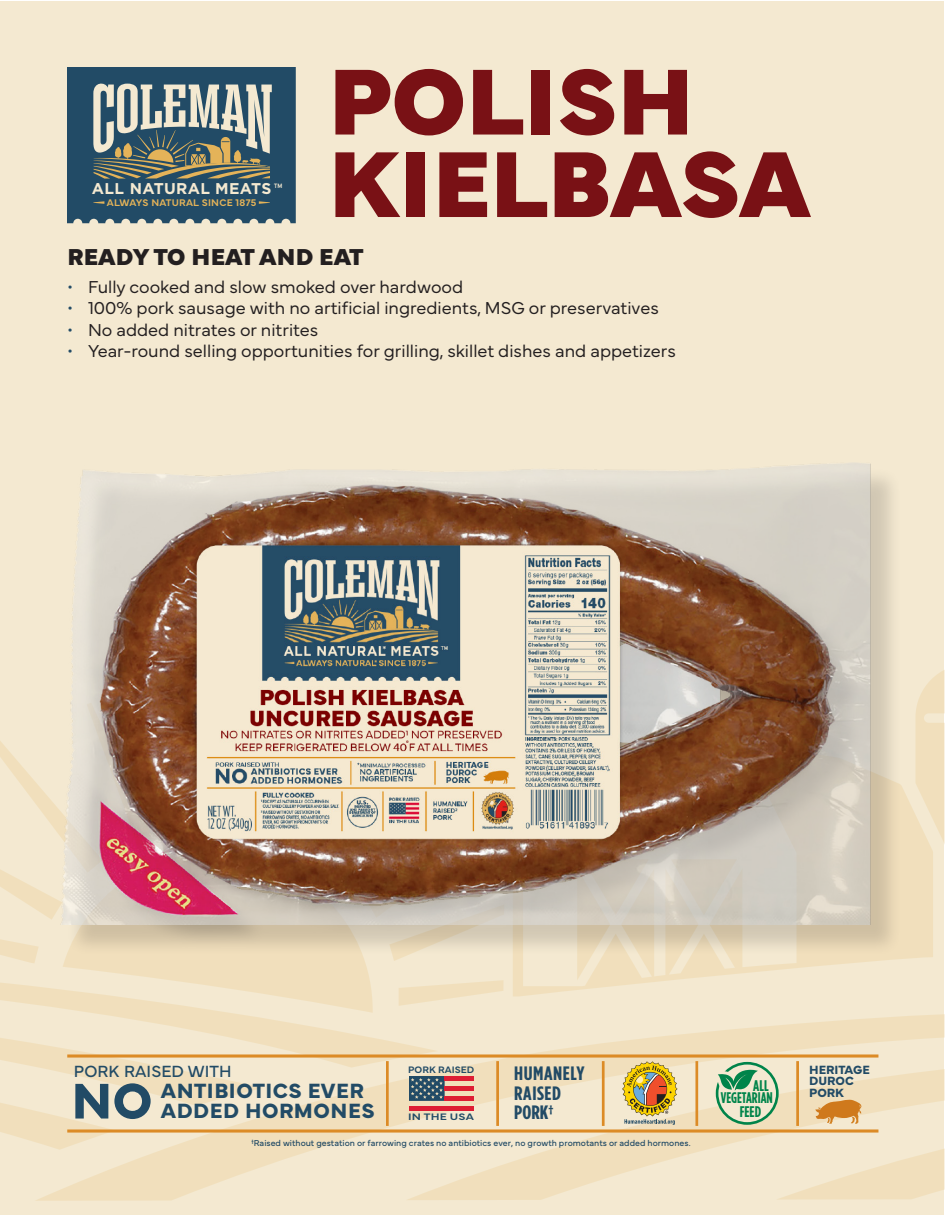
<style>
.page{position:relative;width:945px;height:1215px;background:#fff}
.page>*{position:absolute;margin:0;border:0;box-sizing:border-box;transform-origin:0 0}
.t1{font:900 97.5px "Mundial";color:#791115}
.t2{font:700 52.2px "Mundial";color:#224b66}
.t3{font:900 24px "Mundial";letter-spacing:.01em;color:#231f20}
.t4{font:700 21.45px "Mundial";letter-spacing:.025em;color:#224b66}
.t5{font:700 19.35px/19.4px "Gotham Condensed";letter-spacing:.025em;color:#224b66;scale:1.1 1}
.t6{font:300 18px "Mundial";color:#231f20}
.t7{font:16.95px "Mundial";letter-spacing:.005em;color:#224b66}
.t8{font:700 15.6px "Gotham";letter-spacing:.025em;color:#f4e9d1}
.t9{font:700 15.45px "Gotham Condensed";color:#00844a;scale:.95 1}
.t10{font:700 15.45px "Gotham Condensed";color:#00844a}
.t11{font:700 12.45px/11.4px "Mundial";color:#224b66}
.t12{font:600 10.05px "Mundial";letter-spacing:.025em;color:#e4b359}
.t13{font:600 9.75px "Mundial";letter-spacing:.005em;color:#224b66}
.t14{font:600 9.75px "Mundial";letter-spacing:.005em;color:#224b66;scale:1.2 1}
.t15{font:8.85px "Mundial";color:#224b66}
.t16{font:600 6.6px "Mundial";color:#f4e9d1;scale:.85 1}
.s1{color:#224b66}
.s2{font-family:"Gotham Condensed";font-weight:700}
</style>
<div class="page">
<div style="left:1px;top:1px;width:943px;height:1213px;background:#f4e9d1"></div>
<svg style="left:901px;top:670px;width:44px;height:284px;fill:#f1dfbc"></svg>
<svg style="left:0;top:678px;width:53px;height:276px"></svg>
<svg style="left:0;top:954px;width:945px;height:248px"></svg>
<div style="left:66px;top:467px;width:835px;height:489px;background:#231f20;opacity:.33"></div>
<img style="left:53px;top:463px;width:829px;height:462px">
<svg style="left:68px;top:68px;width:228px;height:155px;background:#536d77"></svg>
<hr style="left:386px;top:1061px;width:3px;height:65px;background:#dc8b26">
<hr style="left:496px;top:1061px;width:3px;height:65px;background:#dc8b26">
<hr style="left:602px;top:1061px;width:3px;height:65px;background:#dc8b26">
<hr style="left:695px;top:1061px;width:3px;height:65px;background:#dc8b26">
<hr style="left:796px;top:1061px;width:3px;height:65px;background:#dc8b26">
<svg style="left:67px;top:1054px;width:811px;height:4px;background:#e19f4b"></svg>
<svg style="left:67px;top:1129px;width:811px;height:4px;background:#e19f4a"></svg>
<svg style="left:409px;top:1076px;width:36px;height:25px"></svg>
<div style="left:445px;top:1076px;width:29px;height:5px;background:#de1d34"></div>
<div style="left:445px;top:1086px;width:29px;height:5px;background:#de1d34"></div>
<div style="left:445px;top:1096px;width:29px;height:5px;background:#de1d34"></div>
<div style="left:409px;top:1106px;width:65px;height:5px;background:#de1d34"></div>
<svg style="left:622px;top:1061px;width:55px;height:64px"></svg>
<svg style="left:815px;top:1100px;width:46px;height:24px"></svg>
<svg style="left:715px;top:1062px;width:64px;height:63px"></svg>
<p class="t8" style="left:92px;top:178px;width:181px">ALL NATURAL MEATS</p>
<p class="t12" style="left:107px;top:195px;width:151px">ALWAYS NATURAL SINCE 1875</p>
<p class="t16" style="left:274px;top:180px;width:11px">TM</p>
<h1 class="t1" style="left:328px;top:25px;width:367px">POLISH</h1>
<h1 class="t1" style="left:328px;top:108px;width:483px">KIELBASA</h1>
<h3 class="t3" style="left:68px;top:238px;width:297px">READY TO HEAT AND EAT</h3>
<p class="t6" style="left:68px;top:272px;width:397px"><span class="s1">•</span> Fully cooked and slow smoked over hardwood</p>
<p class="t6" style="left:68px;top:294px;width:593px"><span class="s1">•</span> 100% pork sausage with no artificial ingredients, MSG or preservatives</p>
<p class="t6" style="left:68px;top:316px;width:252px"><span class="s1">•</span> No added nitrates or nitrites</p>
<p class="t6" style="left:68px;top:337px;width:610px"><span class="s1">•</span> Year-round selling opportunities for grilling, skillet dishes and appetizers</p>
<p class="t7" style="left:74px;top:1058px;width:159px">PORK RAISED WITH</p>
<p class="t5" style="left:514px;top:1064px;width:65px">HUMANELY<br>RAISED<br>PORK†</p>
<p class="t11" style="left:809px;top:1063px;width:62px">HERITAGE<br>DUROC<br>PORK</p>
<p class="t13" style="left:408px;top:1062px;width:68px">PORK RAISED</p>
<p class="t10" style="left:753px;top:1076px;width:17px">ALL</p>
<p class="t9" style="left:721px;top:1089px;width:56px">VEGETARIAN</p>
<p class="t10" style="left:740px;top:1103px;width:23px">FEED</p>
<h2 class="t2" style="left:71px;top:1060px;width:83px">NO</h2>
<p class="t4" style="left:161px;top:1074px;width:204px">ANTIBIOTICS EVER</p>
<p class="t4" style="left:161px;top:1094px;width:215px">ADDED HORMONES</p>
<p class="t14" style="left:408px;top:1110px;width:56px">IN THE USA</p>
<p class="t15" style="left:251px;top:1136px;width:441px"><span class="s2">†</span>Raised without gestation or farrowing crates no antibiotics ever, no growth promotants or added hormones.</p>
</div>
